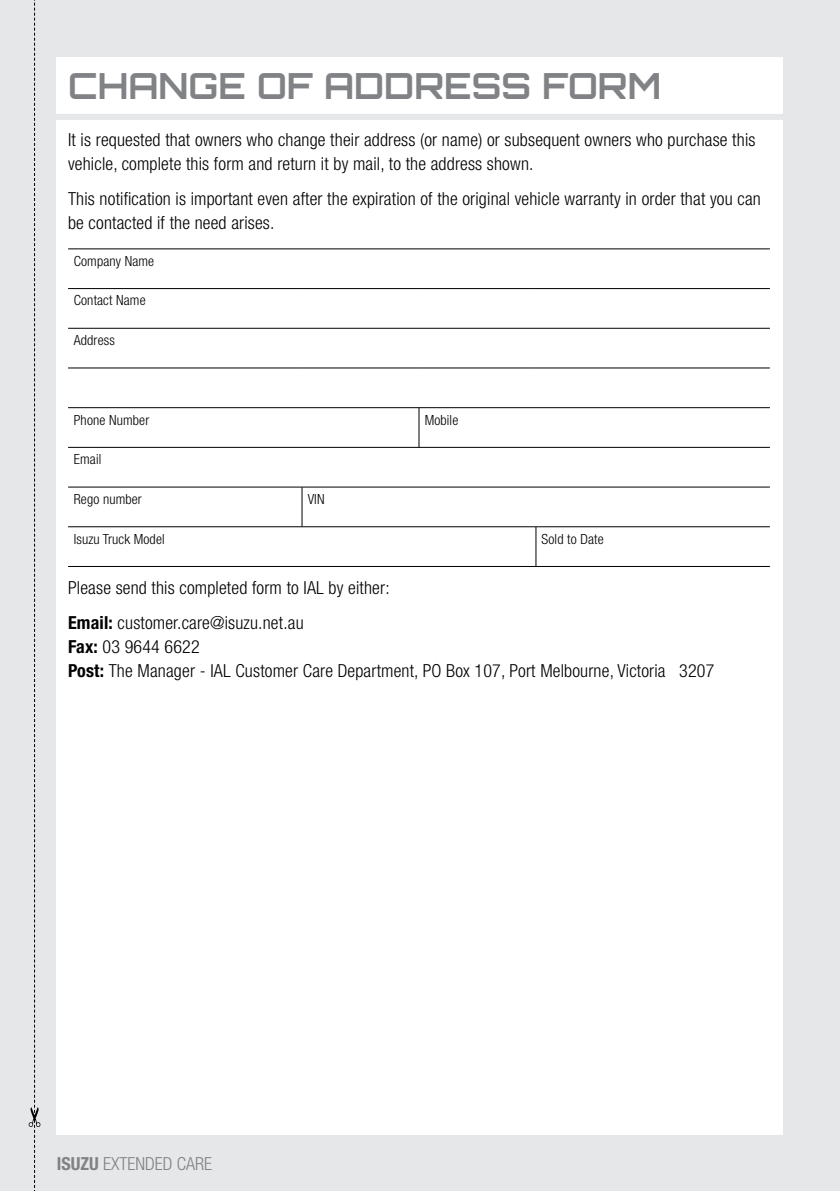
<style>
.page{position:relative;width:840px;height:1191px;background:#fff}
.page>*{position:absolute;margin:0;border:0;box-sizing:border-box;transform-origin:0 0}
.t1{font:700 36px "Orbitron";color:#808285}
.t2{font:300 condensed 18px/24px "Helvetica Neue";letter-spacing:.01em;color:#000}
.t3{font:300 condensed 18px "Helvetica Neue";color:#808285}
.t4{font:300 condensed 14px "Helvetica Neue";letter-spacing:.01em;color:#000}
.s1{font-weight:700}
</style>
<div class="page">
<div style="left:0;top:0;width:839px;height:1191px;background:#e6e7e8"></div>
<div style="left:57px;top:57px;width:725px;height:1077px;background:#fff"></div>
<div style="left:0;top:114px;width:839px;height:6px;background:#e6e7e8"></div>
<svg style="left:29px;top:0;width:11px;height:1191px"></svg>
<hr style="left:68px;top:248px;width:234px;height:1px;background:#000">
<hr style="left:302px;top:248px;width:117px;height:1px;background:#000">
<hr style="left:419px;top:248px;width:116px;height:1px;background:#000">
<hr style="left:535px;top:248px;width:234px;height:1px;background:#000">
<hr style="left:68px;top:288px;width:234px;height:1px;background:#000">
<hr style="left:302px;top:288px;width:117px;height:1px;background:#000">
<hr style="left:419px;top:288px;width:116px;height:1px;background:#000">
<hr style="left:535px;top:288px;width:234px;height:1px;background:#000">
<hr style="left:68px;top:328px;width:234px;height:1px;background:#000">
<hr style="left:302px;top:328px;width:117px;height:1px;background:#000">
<hr style="left:419px;top:328px;width:116px;height:1px;background:#000">
<hr style="left:535px;top:328px;width:234px;height:1px;background:#000">
<hr style="left:68px;top:367px;width:234px;height:1px;background:#000">
<hr style="left:302px;top:367px;width:117px;height:1px;background:#000">
<hr style="left:419px;top:367px;width:116px;height:1px;background:#000">
<hr style="left:535px;top:367px;width:234px;height:1px;background:#000">
<hr style="left:68px;top:407px;width:234px;height:1px;background:#000">
<hr style="left:302px;top:407px;width:117px;height:1px;background:#000">
<hr style="left:419px;top:407px;width:116px;height:1px;background:#000">
<hr style="left:535px;top:407px;width:234px;height:1px;background:#000">
<hr style="left:68px;top:447px;width:234px;height:1px;background:#000">
<hr style="left:302px;top:447px;width:117px;height:1px;background:#000">
<hr style="left:419px;top:447px;width:116px;height:1px;background:#000">
<hr style="left:535px;top:447px;width:234px;height:1px;background:#000">
<hr style="left:418px;top:408px;width:1px;height:39px;background:#000">
<hr style="left:301px;top:487px;width:1px;height:39px;background:#000">
<hr style="left:68px;top:487px;width:234px;height:1px;background:#000">
<hr style="left:302px;top:487px;width:117px;height:1px;background:#000">
<hr style="left:419px;top:487px;width:116px;height:1px;background:#000">
<hr style="left:535px;top:487px;width:234px;height:1px;background:#000">
<hr style="left:68px;top:526px;width:234px;height:1px;background:#000">
<hr style="left:302px;top:526px;width:117px;height:1px;background:#000">
<hr style="left:419px;top:526px;width:116px;height:1px;background:#000">
<hr style="left:535px;top:526px;width:234px;height:1px;background:#000">
<hr style="left:68px;top:566px;width:234px;height:1px;background:#000">
<hr style="left:302px;top:566px;width:117px;height:1px;background:#000">
<hr style="left:419px;top:566px;width:116px;height:1px;background:#000">
<hr style="left:535px;top:566px;width:234px;height:1px;background:#000">
<hr style="left:535px;top:527px;width:1px;height:39px;background:#000">
<h1 class="t1" style="left:68px;top:64px;width:594px">CHANGE OF ADDRESS FORM</h1>
<p class="t2" style="left:68px;top:127px;width:688px">It is requested that owners who change their address (or name) or subsequent owners who purchase this vehicle, complete this form and return it by mail, to the address shown.</p>
<p class="t2" style="left:68px;top:187px;width:693px">This notification is important even after the expiration of the original vehicle warranty in order that you can be contacted if the need arises.</p>
<p class="t4" style="left:74px;top:253px;width:82px">Company Name</p>
<p class="t4" style="left:74px;top:292px;width:73px">Contact Name</p>
<p class="t4" style="left:74px;top:332px;width:43px">Address</p>
<p class="t4" style="left:74px;top:411px;width:77px">Phone Number</p>
<p class="t4" style="left:424px;top:411px;width:35px">Mobile</p>
<p class="t4" style="left:74px;top:451px;width:29px">Email</p>
<p class="t4" style="left:74px;top:491px;width:70px">Rego number</p>
<p class="t4" style="left:307px;top:491px;width:18px">VIN</p>
<p class="t4" style="left:74px;top:530px;width:92px">Isuzu Truck Model</p>
<p class="t4" style="left:541px;top:530px;width:63px">Sold to Date</p>
<p class="t2" style="left:68px;top:570px;width:323px;line-height:35.4px">Please send this completed form to IAL by either:<br><span class="s1">Email:</span> customer.care@isuzu.net.au</p>
<p class="t2" style="left:68px;top:635px;width:647px"><span class="s1">Fax:</span> 03 9644 6622<br><span class="s1">Post:</span> The Manager - IAL Customer Care Department, PO Box 107, Port Melbourne, Victoria 3207</p>
<p class="t3" style="left:57px;top:1153px;width:157px"><span class="s1">ISUZU</span> EXTENDED CARE</p>
</div>
